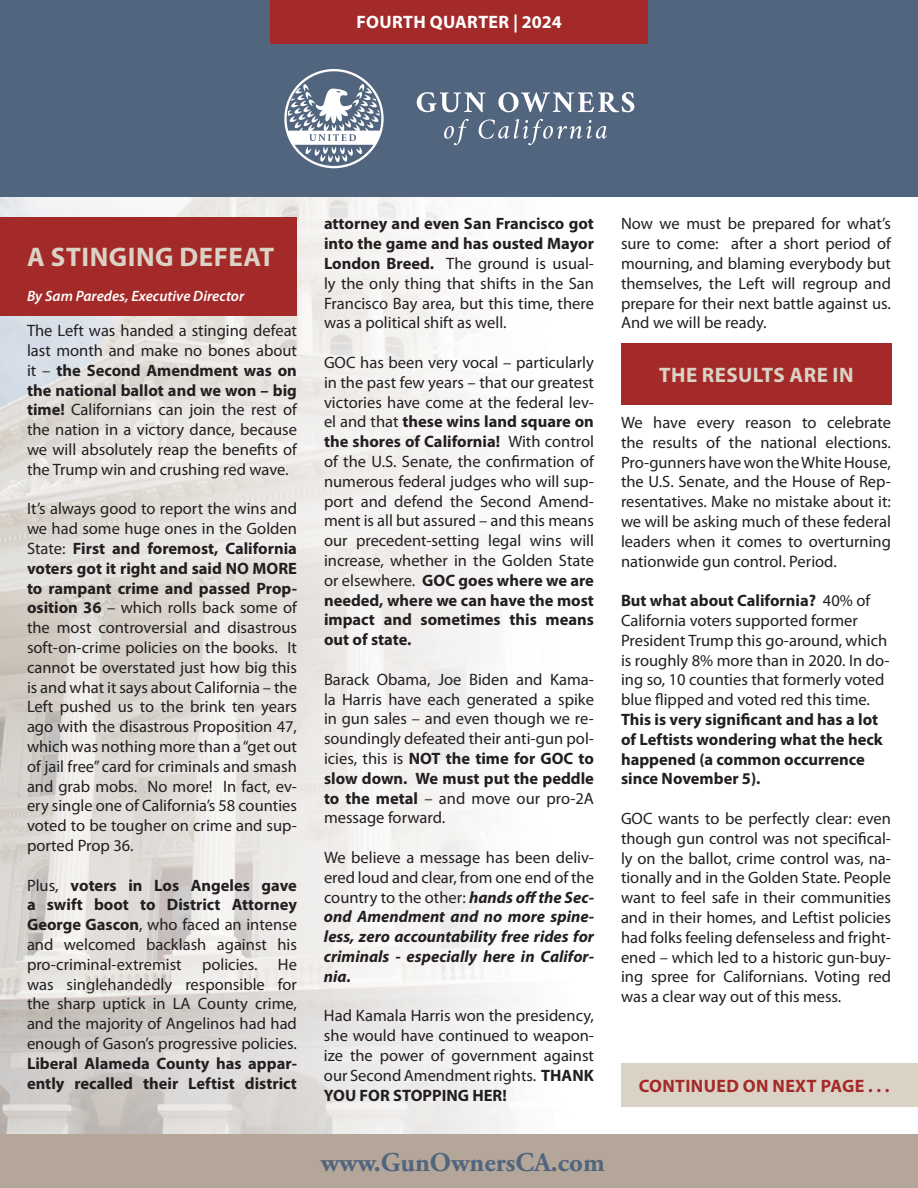
<style>
.page{position:relative;width:918px;height:1188px;background:#fff}
.page>*{position:absolute;margin:0;border:0;box-sizing:border-box;transform-origin:0 0}
.t1{font:700 27px "Adobe Garamond Pro";color:#52657e}
.t2{font:700 27px "Myriad Pro";letter-spacing:.02em;color:#dad3c5}
.t3{font:700 21px "Myriad Pro";letter-spacing:.02em;color:#dad3c5}
.t4{font:700 18px "Myriad Pro";letter-spacing:.02em;color:#a42a29}
.t5{font:700 18px "Myriad Pro";letter-spacing:.02em;color:#fff}
.t6{font:16.5px/19.8px "Myriad Pro";color:#231f20;text-align:justify}
.t7{font:italic 700 16.5px/19.8px "Myriad Pro";color:#231f20;text-align:justify}
.t8{font:italic 600 15px "Myriad Pro";color:#fff}
.s1{font-weight:700}
.s2{font-weight:400;font-style:normal}
</style>
<div class="page">
<img style="left:0;top:197px;width:522px;height:937px">
<div style="left:0;top:0;width:918px;height:197px;background:#52657e"></div>
<svg style="left:417px;top:92px;width:68px;height:20px"></svg>
<svg style="left:498px;top:92px;width:136px;height:20px"></svg>
<svg style="left:444px;top:119px;width:25px;height:26px"></svg>
<svg style="left:479px;top:119px;width:128px;height:26px"></svg>
<svg style="left:284px;top:69px;width:100px;height:99px"></svg>
<div style="left:270px;top:0;width:378px;height:43px;background:#a42a29"></div>
<div style="left:0;top:217px;width:297px;height:98px;background:#a42a29"></div>
<div style="left:0;top:1134px;width:918px;height:54px;background:#b4a699"></div>
<div style="left:621px;top:1064px;width:297px;height:43px;background:#dad3c5"></div>
<div style="left:621px;top:343px;width:271px;height:62px;background:#a42a29"></div>
<p class="t5" style="left:356px;top:12px;width:207px">FOURTH QUARTER | 2024</p>
<p class="t2" style="left:27px;top:242px;width:249px">A STINGING DEFEAT</p>
<p class="t8" style="left:27px;top:288px;width:219px">By Sam Paredes, Executive Director</p>
<p class="t6" style="left:27px;top:321px;width:272px">The Left was handed a stinging defeat last month and make no bones about it – <span class="s1">the Second Amendment was on the national ballot and we won – big time!</span> Californians can join the rest of the nation in a victory dance, because we will absolutely reap the benefits of the Trump win and crushing red wave.</p>
<p class="t6" style="left:27px;top:499px;width:272px">It’s always good to report the wins and we had some huge ones in the Golden State: <span class="s1">First and foremost, California voters got it right and said NO MORE to rampant crime and passed Prop&shy;osition 36</span> – which rolls back some of the most controversial and disastrous soft-on-crime policies on the books. It cannot be overstated just how big this is and what it says about California – the Left pushed us to the brink ten years ago with the disastrous Proposition 47, which was nothing more than a “get out of jail free” card for criminals and smash and grab mobs. No more! In fact, ev&shy;ery single one of California’s 58 counties voted to be tougher on crime and sup&shy;ported Prop 36.</p>
<p class="t6" style="left:27px;top:875px;width:272px">Plus, <span class="s1">voters in Los Angeles gave a swift boot to District Attorney George Gascon</span>, who faced an intense and welcomed backlash against his pro-criminal-extremist policies. He was singlehandedly responsible for the sharp uptick in LA County crime, and the majority of Angelinos had had enough of Gason’s progressive policies.<br><span class="s1">Liberal Alameda County has appar&shy;ently recalled their Leftist district</span></p>
<p class="t6" style="left:324px;top:214px;width:272px"><span class="s1">attorney and even San Francisco got into the game and has ousted Mayor London Breed.</span> The ground is usual&shy;ly the only thing that shifts in the San Francisco Bay area, but this time, there was a political shift as well.</p>
<p class="t6" style="left:324px;top:353px;width:272px">GOC has been very vocal – particularly in the past few years – that our greatest victories have come at the federal lev&shy;el and that <span class="s1">these wins land square on the shores of California!</span> With control of the U.S. Senate, the confirmation of numerous federal judges who will sup&shy;port and defend the Second Amend&shy;ment is all but assured – and this means our precedent-setting legal wins will increase, whether in the Golden State or elsewhere. <span class="s1">GOC goes where we are needed, where we can have the most impact and sometimes this means out of state.</span></p>
<p class="t6" style="left:324px;top:670px;width:272px">Barack Obama, Joe Biden and Kama&shy;la Harris have each generated a spike in gun sales – and even though we re&shy;soundingly defeated their anti-gun pol&shy;icies, this is <span class="s1">NOT the time for GOC to slow down. We must put the peddle to the metal</span> – and move our pro-2A message forward.</p>
<p class="t7" style="left:324px;top:848px;width:272px"><span class="s2">We believe a message has been deliv&shy;ered loud and clear, from one end of the country to the other:</span> hands off the Sec&shy;ond Amendment and no more spine&shy;less, zero accountability free rides for criminals - especially here in Califor&shy;nia.</p>
<p class="t6" style="left:324px;top:1006px;width:272px">Had Kamala Harris won the presidency, she would have continued to weapon&shy;ize the power of government against our Second Amendment rights. <span class="s1">THANK YOU FOR STOPPING HER!</span></p>
<p class="t6" style="left:621px;top:214px;width:272px">Now we must be prepared for what’s sure to come: after a short period of mourning, and blaming everybody but themselves, the Left will regroup and prepare for their next battle against us.<br>And we will be ready.</p>
<p class="t3" style="left:659px;top:363px;width:196px">THE RESULTS ARE IN</p>
<p class="t6" style="left:621px;top:413px;width:272px">We have every reason to celebrate the results of the national elections.<br>Pro-gunners have won the White House, the U.S. Senate, and the House of Rep&shy;resentatives. Make no mistake about it: we will be asking much of these federal leaders when it comes to overturning nationwide gun control. Period.</p>
<p class="t6" style="left:621px;top:591px;width:270px;text-align:left"><span class="s1">But what about California?</span> 40% of California voters supported former President Trump this go-around, which is roughly 8% more than in 2020. In do&shy;ing so, 10 counties that formerly voted blue flipped and voted red this time.<br><span class="s1">This is very significant and has a lot of Leftists wondering what the heck happened (a common occurrence since November 5).</span></p>
<p class="t6" style="left:621px;top:809px;width:272px">GOC wants to be perfectly clear: even though gun control was not specifical&shy;ly on the ballot, crime control was, na&shy;tionally and in the Golden State. People want to feel safe in their communities and in their homes, and Leftist policies had folks feeling defenseless and fright&shy;ened – which led to a historic gun-buy&shy;ing spree for Californians. Voting red was a clear way out of this mess.</p>
<p class="t4" style="left:639px;top:1076px;width:252px">CONTINUED ON NEXT PAGE . . .</p>
<p class="t1" style="left:321px;top:1147px;width:286px">www.GunOwnersCA.com</p>
</div>
